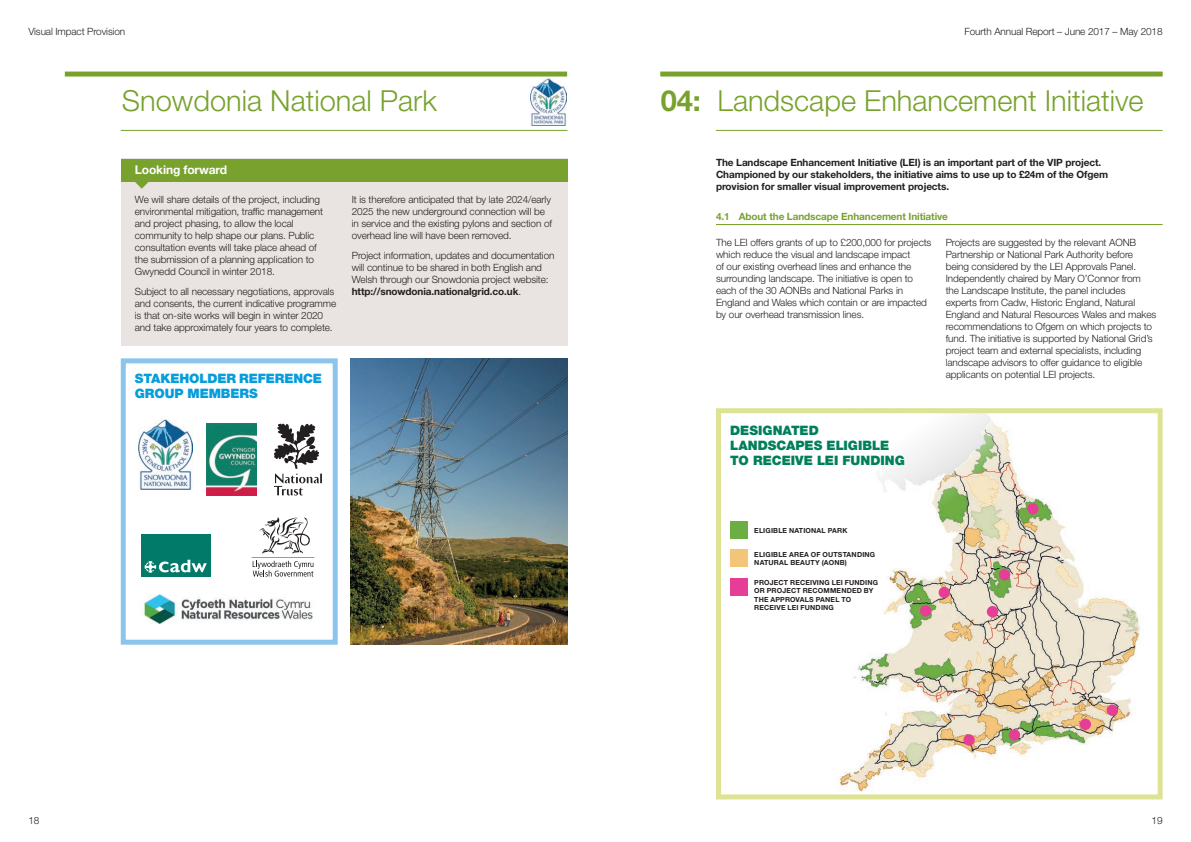
<style>
.page{position:relative;width:1191px;height:842px;background:#fff}
.page>*{position:absolute;margin:0;border:0;box-sizing:border-box;transform-origin:0 0}
.t1{font:300 29px "Helvetica Neue LT Pro";color:#78a22d}
.t2{font:900 13px/15px "Helvetica Neue LT Std";color:#007f5b}
.t3{font:900 13px/15px "Helvetica Neue LT Std";letter-spacing:-.01em;color:#069ddc}
.t4{font:700 12px "Helvetica Neue LT Pro";letter-spacing:-.01em;color:#fff}
.t5{font:300 10px/12px "Helvetica Neue LT Pro";letter-spacing:-.01em;color:#231f20}
.t6{font:700 10px/12px "Helvetica Neue LT Pro";letter-spacing:-.01em;color:#231f20}
.t7{font:700 10px "Helvetica Neue LT Pro";letter-spacing:-.01em;color:#78a22d}
.t8{font:700 7px/8.5px "Helvetica Neue LT Std";letter-spacing:.025em;color:#231f20}
.s1{font-weight:700}
</style>
<div class="page">
<div style="left:65px;top:72px;width:502px;height:5px;background:#78a22d"></div>
<div style="left:660px;top:72px;width:502px;height:5px;background:#78a22d"></div>
<div style="left:121px;top:358px;width:217px;height:287px;border:5px solid #8bc5eb"></div>
<hr style="left:121px;top:130px;width:446px;height:1px;background:#78a22d">
<div style="left:121px;top:159px;width:446px;height:187px;background:#e9e4e1"></div>
<div style="left:121px;top:159px;width:446px;height:22px;background:#78a22d"></div>
<svg style="left:134px;top:181px;width:15px;height:8px"></svg>
<div style="left:141px;top:534px;width:69px;height:42px;background:#017a6a"></div>
<svg style="left:145px;top:560px;width:62px;height:13px"></svg>
<svg style="left:251px;top:517px;width:63px;height:60px"></svg>
<img style="left:206px;top:424px;width:50px;height:71px">
<img style="left:143px;top:594px;width:170px;height:30px">
<svg style="left:274px;top:424px;width:48px;height:71px"></svg>
<hr style="left:716px;top:130px;width:446px;height:1px;background:#78a22d">
<hr style="left:716px;top:224px;width:446px;height:1px;background:#78a22d">
<svg style="left:716px;top:408px;width:447px;height:392px"></svg>
<div style="left:730px;top:550px;width:17px;height:17px;background:#f4c579"></div>
<div style="left:730px;top:522px;width:17px;height:17px;background:#6dae44"></div>
<div style="left:730px;top:578px;width:17px;height:17px;background:#e63e97"></div>
<div style="left:1008px;top:729px;width:12px;height:12px;background:#e63e97;border-radius:50%"></div>
<div style="left:963px;top:734px;width:11px;height:12px;background:#e63e97;border-radius:50%"></div>
<div style="left:1079px;top:719px;width:12px;height:11px;background:#e63e97;border-radius:50%"></div>
<div style="left:1106px;top:704px;width:12px;height:12px;background:#e63e97;border-radius:50%"></div>
<div style="left:986px;top:606px;width:12px;height:11px;background:#e63e97;border-radius:50%"></div>
<div style="left:920px;top:605px;width:11px;height:12px;background:#e63e97;border-radius:50%"></div>
<div style="left:938px;top:587px;width:12px;height:11px;background:#e63e97;border-radius:50%"></div>
<div style="left:999px;top:569px;width:11px;height:11px;background:#e63e97;border-radius:50%"></div>
<div style="left:1027px;top:503px;width:11px;height:11px;background:#e63e97;border-radius:50%"></div>
<img style="left:530px;top:79px;width:36px;height:47px">
<img style="left:350px;top:358px;width:217px;height:287px">
<img style="left:138px;top:420px;width:54px;height:70px">
<p class="t5" style="left:28px;top:26px;width:98px">Visual Impact Provision</p>
<p class="t1" style="left:122px;top:83px;width:316px">Snowdonia National Park</p>
<p class="t4" style="left:135px;top:163px;width:94px">Looking forward</p>
<p class="t5" style="left:135px;top:193px;width:190px">We will share details of the project, including environmental mitigation, traffic management and project phasing, to allow the local community to help shape our plans. Public consultation events will take place ahead of the submission of a planning application to Gwynedd Council in winter 2018.</p>
<p class="t5" style="left:135px;top:285px;width:203px">Subject to all necessary negotiations, approvals and consents, the current indicative programme is that on-site works will begin in winter 2020 and take approximately four years to complete.</p>
<p class="t5" style="left:352px;top:193px;width:202px">It is therefore anticipated that by late 2024/early 2025 the new underground connection will be in service and the existing pylons and section of overhead line will have been removed.</p>
<p class="t5" style="left:352px;top:249px;width:204px">Project information, updates and documentation will continue to be shared in both English and Welsh through our Snowdonia project website: <span class="s1">http://snowdonia.nationalgrid.co.uk</span>.</p>
<p class="t3" style="left:135px;top:371px;width:189px">STAKEHOLDER REFERENCE<br>GROUP MEMBERS</p>
<p class="t5" style="left:28px;top:814px;width:13px">18</p>
<p class="t5" style="left:964px;top:26px;width:200px">Fourth Annual Report – June 2017 – May 2018</p>
<p class="t1" style="left:660px;top:83px;width:484px"><span class="s1">04:</span> Landscape Enhancement Initiative</p>
<p class="t6" style="left:716px;top:156px;width:394px">The Landscape Enhancement Initiative (LEI) is an important part of the VIP project.<br>Championed by our stakeholders, the initiative aims to use up to £24m of the Ofgem provision for smaller visual improvement projects.</p>
<p class="t7" style="left:716px;top:210px;width:233px">4.1 About the Landscape Enhancement Initiative</p>
<p class="t5" style="left:716px;top:236px;width:217px">The LEI offers grants of up to £200,000 for projects which reduce the visual and landscape impact<br>of our existing overhead lines and enhance the surrounding landscape. The initiative is open to each of the 30 AONBs and National Parks in England and Wales which contain or are impacted by our overhead transmission lines.</p>
<p class="t5" style="left:945px;top:236px;width:212px">Projects are suggested by the relevant AONB Partnership or National Park Authority before being considered by the LEI Approvals Panel.<br>Independently chaired by Mary O’Connor from the Landscape Institute, the panel includes experts from Cadw, Historic England, Natural England and Natural Resources Wales and makes recommendations to Ofgem on which projects to fund. The initiative is supported by National Grid’s project team and external specialists, including landscape advisors to offer guidance to eligible applicants on potential LEI projects.</p>
<p class="t2" style="left:730px;top:422px;width:176px">DESIGNATED<br>LANDSCAPES ELIGIBLE<br>TO RECEIVE LEI FUNDING</p>
<p class="t8" style="left:754px;top:526px;width:95px">ELIGIBLE NATIONAL PARK</p>
<p class="t8" style="left:754px;top:550px;width:122px">ELIGIBLE AREA OF OUTSTANDING<br>NATURAL BEAUTY (AONB)</p>
<p class="t8" style="left:754px;top:578px;width:125px">PROJECT RECEIVING LEI FUNDING<br>OR PROJECT RECOMMENDED BY<br>THE APPROVALS PANEL TO<br>RECEIVE LEI FUNDING</p>
<p class="t5" style="left:1151px;top:814px;width:13px">19</p>
</div>
